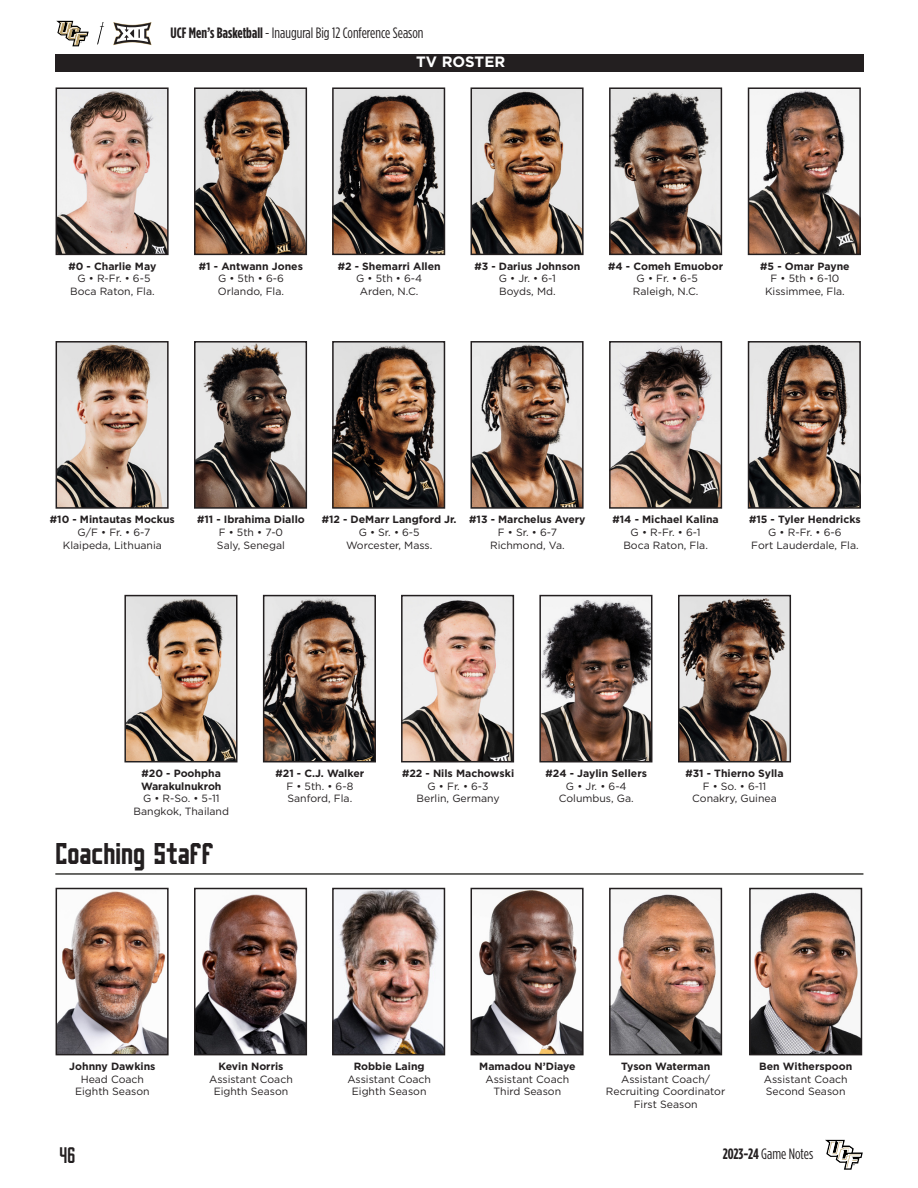
<style>
.page{position:relative;width:918px;height:1188px;background:#fff}
.page>*{position:absolute;margin:0;border:0;box-sizing:border-box;transform-origin:0 0}
.t1{font:900 30px "Knighted";color:#231f20}
.t2{font:22.5px "Knighted";color:#231f20}
.t3{font:15px "Gotham Condensed";color:#231f20}
.t4{font:700 15px "Gotham";color:#fff}
.t5{font:10.5px/12.6px "Gotham";color:#231f20;text-align:center}
.t6{font:700 10.5px/12.6px "Gotham";color:#231f20}
.s1{font-weight:700}
</style>
<div class="page">
<svg style="left:97px;top:22px;width:7px;height:23px"></svg>
<svg style="left:56px;top:20px;width:33px;height:27px"></svg>
<svg style="left:113px;top:22px;width:39px;height:23px"></svg>
<svg style="left:825px;top:1139px;width:38px;height:31px"></svg>
<div style="left:55px;top:54px;width:808px;height:17px;background:#231f20"></div>
<img style="left:474px;top:891px;width:107px;height:161px">
<div style="left:471px;top:888px;width:113px;height:167px;border:2px solid #231f20"></div>
<img style="left:197px;top:894px;width:107px;height:158px">
<div style="left:194px;top:888px;width:113px;height:167px;border:2px solid #231f20"></div>
<img style="left:335px;top:891px;width:107px;height:161px">
<div style="left:332px;top:888px;width:113px;height:167px;border:2px solid #231f20"></div>
<img style="left:197px;top:90px;width:107px;height:162px">
<div style="left:194px;top:87px;width:113px;height:168px;border:2px solid #231f20"></div>
<img style="left:197px;top:344px;width:107px;height:162px">
<div style="left:194px;top:341px;width:113px;height:168px;border:2px solid #231f20"></div>
<img style="left:266px;top:598px;width:107px;height:161px">
<div style="left:263px;top:595px;width:113px;height:167px;border:2px solid #231f20"></div>
<img style="left:335px;top:90px;width:107px;height:162px">
<div style="left:332px;top:87px;width:113px;height:168px;border:2px solid #231f20"></div>
<img style="left:335px;top:344px;width:107px;height:162px">
<div style="left:332px;top:341px;width:113px;height:168px;border:2px solid #231f20"></div>
<img style="left:404px;top:598px;width:107px;height:161px">
<div style="left:401px;top:595px;width:113px;height:167px;border:2px solid #231f20"></div>
<img style="left:474px;top:90px;width:107px;height:162px">
<div style="left:471px;top:87px;width:113px;height:168px;border:2px solid #231f20"></div>
<img style="left:474px;top:344px;width:107px;height:162px">
<div style="left:471px;top:341px;width:113px;height:168px;border:2px solid #231f20"></div>
<img style="left:542px;top:598px;width:107px;height:161px">
<div style="left:539px;top:595px;width:113px;height:167px;border:2px solid #231f20"></div>
<img style="left:612px;top:90px;width:107px;height:162px">
<div style="left:609px;top:87px;width:113px;height:168px;border:2px solid #231f20"></div>
<img style="left:612px;top:344px;width:107px;height:162px">
<div style="left:609px;top:341px;width:113px;height:168px;border:2px solid #231f20"></div>
<img style="left:681px;top:598px;width:107px;height:161px">
<div style="left:678px;top:595px;width:113px;height:167px;border:2px solid #231f20"></div>
<img style="left:612px;top:891px;width:107px;height:161px">
<div style="left:609px;top:888px;width:113px;height:167px;border:2px solid #231f20"></div>
<img style="left:752px;top:891px;width:107px;height:161px">
<div style="left:749px;top:888px;width:113px;height:167px;border:2px solid #231f20"></div>
<img style="left:751px;top:90px;width:107px;height:162px">
<div style="left:748px;top:87px;width:113px;height:168px;border:2px solid #231f20"></div>
<img style="left:751px;top:344px;width:107px;height:162px">
<div style="left:748px;top:341px;width:113px;height:168px;border:2px solid #231f20"></div>
<img style="left:59px;top:90px;width:107px;height:162px">
<div style="left:56px;top:87px;width:113px;height:168px;border:2px solid #231f20"></div>
<img style="left:59px;top:344px;width:107px;height:162px">
<div style="left:56px;top:341px;width:113px;height:168px;border:2px solid #231f20"></div>
<img style="left:127px;top:598px;width:108px;height:161px">
<div style="left:124px;top:595px;width:114px;height:167px;border:2px solid #231f20"></div>
<img style="left:59px;top:891px;width:107px;height:161px">
<div style="left:56px;top:888px;width:113px;height:167px;border:2px solid #231f20"></div>
<hr style="left:55px;top:873px;width:808px;height:2px;background:#383935">
<h3 class="t3" style="left:171px;top:24px;width:254px"><span class="s1">UCF Men’s Basketball</span> - Inaugural Big 12 Conference Season</h3>
<h3 class="t4" style="left:416px;top:52px;width:90px">TV ROSTER</h3>
<p class="t6" style="left:68px;top:260px;width:89px">#0 - Charlie May</p>
<p class="t5" style="left:70px;top:272px;width:86px">G • R-Fr. • 6-5<br>Boca Raton, Fla.</p>
<p class="t6" style="left:199px;top:260px;width:105px">#1 - Antwann Jones</p>
<p class="t5" style="left:218px;top:272px;width:68px;text-align:left">G • 5th • 6-6<br>Orlando, Fla.</p>
<p class="t6" style="left:338px;top:260px;width:105px">#2 - Shemarri Allen</p>
<p class="t5" style="left:356px;top:272px;width:68px">G • 5th • 6-4<br>Arden, N.C.</p>
<p class="t6" style="left:474px;top:260px;width:108px">#3 - Darius Johnson</p>
<p class="t5" style="left:499px;top:272px;width:59px;text-align:left">G • Jr. • 6-1<br>Boyds, Md.</p>
<p class="t6" style="left:608px;top:260px;width:116px">#4 - Comeh Emuobor</p>
<p class="t5" style="left:633px;top:272px;width:67px">G • Fr. • 6-5<br>Raleigh, N.C.</p>
<p class="t6" style="left:760px;top:260px;width:91px">#5 - Omar Payne</p>
<p class="t5" style="left:765px;top:272px;width:81px">F • 5th • 6-10<br>Kissimmee, Fla.</p>
<p class="t6" style="left:50px;top:513px;width:126px">#10 - Mintautas Mockus</p>
<p class="t5" style="left:63px;top:526px;width:100px">G/F • Fr. • 6-7<br>Klaipeda, Lithuania</p>
<p class="t6" style="left:197px;top:513px;width:109px">#11 - Ibrahima Diallo</p>
<p class="t5" style="left:217px;top:526px;width:70px;text-align:left">F • 5th • 7-0<br>Saly, Senegal</p>
<p class="t6" style="left:322px;top:513px;width:136px">#12 - DeMarr Langford Jr.</p>
<p class="t5" style="left:346px;top:526px;width:88px">G • Sr. • 6-5<br>Worcester, Mass.</p>
<p class="t6" style="left:469px;top:513px;width:118px">#13 - Marchelus Avery</p>
<p class="t5" style="left:490px;top:526px;width:76px">F • Sr. • 6-7<br>Richmond, Va.</p>
<p class="t6" style="left:613px;top:513px;width:108px">#14 - Michael Kalina</p>
<p class="t5" style="left:623px;top:526px;width:86px">G • R-Fr. • 6-1<br>Boca Raton, Fla.</p>
<p class="t6" style="left:749px;top:513px;width:113px">#15 - Tyler Hendricks</p>
<p class="t5" style="left:751px;top:526px;width:109px">G • R-Fr. • 6-6<br>Fort Lauderdale, Fla.</p>
<p class="t6" style="left:141px;top:767px;width:82px">#20 - Poohpha<br>Warakulnukroh</p>
<p class="t5" style="left:134px;top:792px;width:97px">G • R-So. • 5-11<br>Bangkok, Thailand</p>
<h1 class="t1" style="left:55px;top:838px;width:160px">Coaching Staff</h1>
<p class="t6" style="left:275px;top:767px;width:90px">#21 - C.J. Walker</p>
<p class="t5" style="left:286px;top:779px;width:68px;text-align:left">F • 5th. • 6-8<br>Sanford, Fla.</p>
<p class="t6" style="left:402px;top:767px;width:114px">#22 - Nils Machowski</p>
<p class="t5" style="left:417px;top:779px;width:85px">G • Fr. • 6-3<br>Berlin, Germany</p>
<p class="t6" style="left:546px;top:767px;width:103px">#24 - Jaylin Sellers</p>
<p class="t5" style="left:559px;top:779px;width:77px">G • Jr. • 6-4<br>Columbus, Ga.</p>
<p class="t6" style="left:685px;top:767px;width:100px">#31 - Thierno Sylla</p>
<p class="t5" style="left:692px;top:779px;width:86px">F • So. • 6-11<br>Conakry, Guinea</p>
<p class="t6" style="left:69px;top:1060px;width:88px">Johnny Dawkins</p>
<p class="t5" style="left:75px;top:1072px;width:76px">Head Coach<br>Eighth Season</p>
<p class="t6" style="left:218px;top:1060px;width:67px">Kevin Norris</p>
<p class="t5" style="left:209px;top:1072px;width:85px">Assistant Coach<br>Eighth Season</p>
<p class="t6" style="left:354px;top:1060px;width:72px">Robbie Laing</p>
<p class="t5" style="left:347px;top:1072px;width:85px">Assistant Coach<br>Eighth Season</p>
<p class="t6" style="left:479px;top:1060px;width:98px">Mamadou N’Diaye</p>
<p class="t5" style="left:486px;top:1072px;width:85px">Assistant Coach<br>Third Season</p>
<p class="t6" style="left:621px;top:1060px;width:91px">Tyson Waterman</p>
<p class="t5" style="left:606px;top:1072px;width:121px">Assistant Coach/<br>Recruiting Coordinator<br>First Season</p>
<p class="t6" style="left:759px;top:1060px;width:95px">Ben Witherspoon</p>
<p class="t5" style="left:764px;top:1072px;width:85px;text-align:left">Assistant Coach<br>Second Season</p>
<h2 class="t2" style="left:60px;top:1145px;width:17px">46</h2>
<h3 class="t3" style="left:723px;top:1145px;width:92px"><span class="s1">2023-24</span> Game Notes</h3>
</div>
